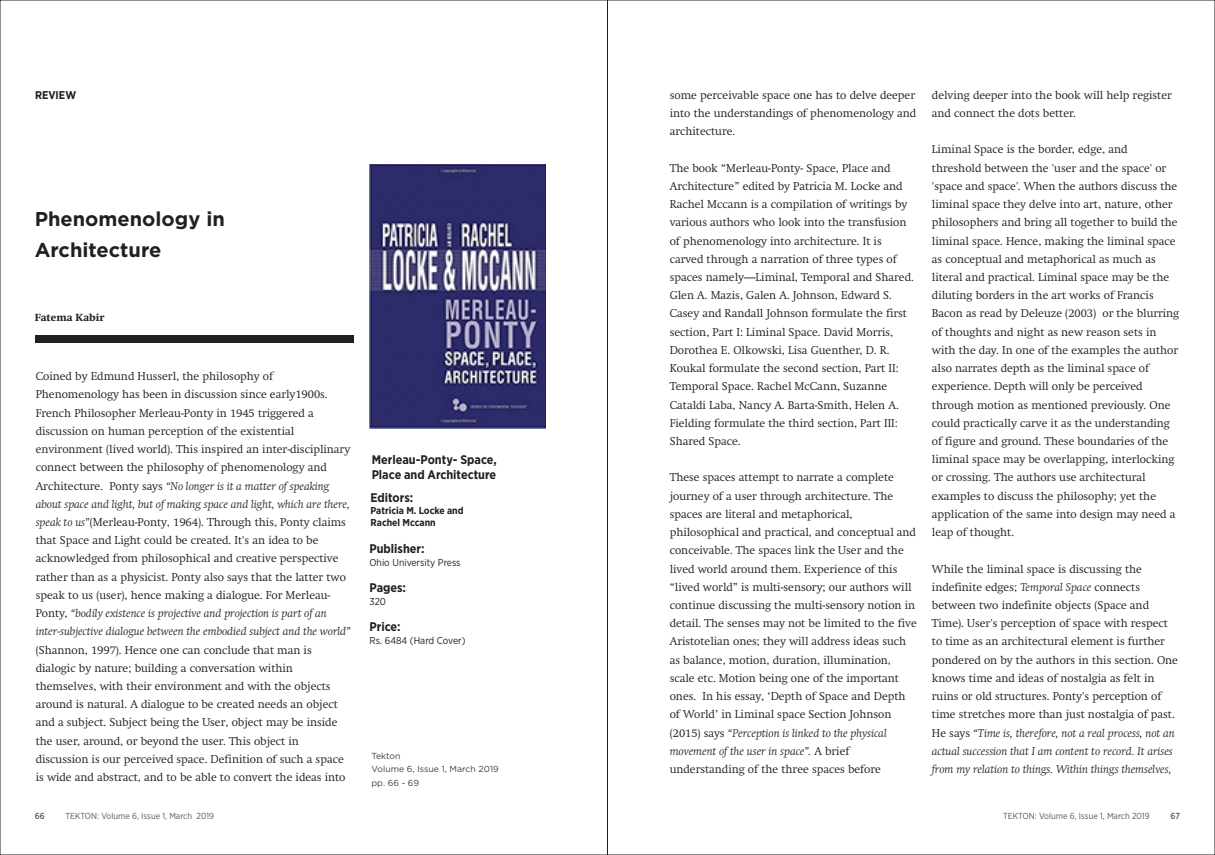
<style>
.page{position:relative;width:1215px;height:855px;background:#fff}
.page>*{position:absolute;margin:0;border:0;box-sizing:border-box;transform-origin:0 0}
.t1{font:700 20px/31.2px "Gotham";color:#231f20}
.t2{font:700 12.5px/15.5px "Gotham Narrow";color:#231f20}
.t3{font:300 11.25px/18.2px "Swift";color:#231f20}
.t4{font:700 11.25px "Gotham Narrow";color:#231f20}
.t5{font:10px "Gotham Narrow";color:#231f20}
.t6{font:700 10px/12px "Gotham Narrow";color:#231f20}
.t7{font:800 10px "Swift";color:#231f20}
.t8{font:8.75px "Gotham Narrow";color:#58595b}
.t9{font:8.75px/13.6px "Gotham";color:#404041}
.t10{font:500 8.75px "Gotham Narrow";color:#58595b}
.s1{font-style:italic}
</style>
<div class="page">
<div style="left:35px;top:336px;width:319px;height:7px;background:#231f20"></div>
<img style="left:370px;top:165px;width:176px;height:263px">
<p class="t4" style="left:35px;top:90px;width:43px">REVIEW</p>
<h1 class="t1" style="left:35px;top:204px;width:192px">Phenomenology in<br>Architecture</h1>
<p class="t7" style="left:35px;top:313px;width:71px">Fatema Kabir</p>
<p class="t3" style="left:36px;top:368px;width:317px">Coined by Edmund Husserl, the philosophy of Phenomenology has been in discussion since early1900s.<br>French Philosopher Merleau-Ponty in 1945 triggered a discussion on human perception of the existential environment (lived world). This inspired an inter-disciplinary connect between the philosophy of phenomenology and Architecture. Ponty says <span class="s1">“No longer is it a matter of speaking about space and light, but of making space and light, which are there, speak to us”</span>(Merleau-Ponty, 1964). Through this, Ponty claims that Space and Light could be created. It's an idea to be acknowledged from philosophical and creative perspective rather than as a physicist. Ponty also says that the latter two speak to us (user), hence making a dialogue. For Merleau-Ponty, <span class="s1">“bodily existence is projective and projection is part of an inter-subjective dialogue between the embodied subject and the world”</span></p>
<p class="t3" style="left:36px;top:642px;width:311px">(Shannon, 1997). Hence one can conclude that man is dialogic by nature; building a conversation within themselves, with their environment and with the objects around is natural. A dialogue to be created needs an object and a subject. Subject being the User, object may be inside the user, around, or beyond the user. This object in discussion is our perceived space. Definition of such a space is wide and abstract, and to be able to convert the ideas into</p>
<p class="t2" style="left:372px;top:452px;width:127px">Merleau-Ponty- Space,<br>Place and Architecture</p>
<p class="t2" style="left:371px;top:490px;width:44px">Editors:</p>
<p class="t6" style="left:371px;top:505px;width:95px">Patricia M. Locke and<br>Rachel Mccann</p>
<p class="t2" style="left:369px;top:542px;width:57px">Publisher:</p>
<p class="t5" style="left:369px;top:558px;width:93px">Ohio University Press</p>
<p class="t2" style="left:369px;top:581px;width:38px">Pages:</p>
<p class="t5" style="left:369px;top:597px;width:18px">320</p>
<p class="t2" style="left:369px;top:620px;width:33px">Price:</p>
<p class="t5" style="left:369px;top:636px;width:98px">Rs. 6484 (Hard Cover)</p>
<p class="t9" style="left:372px;top:749px;width:129px">Tekton<br>Volume 6, Issue 1, March 2019 pp. 66 - 69</p>
<p class="t3" style="left:670px;top:87px;width:248px;text-align:justify">some perceivable space one has to delve deeper into the understandings of phenomenology and architecture.</p>
<p class="t3" style="left:670px;top:160px;width:246px">The book “Merleau-Ponty- Space, Place and Architecture” edited by Patricia M. Locke and Rachel Mccann is a compilation of writings by various authors who look into the transfusion of phenomenology into architecture. It is carved through a narration of three types of spaces namely—Liminal, Temporal and Shared.<br>Glen A. Mazis, Galen A. Johnson, Edward S.<br>Casey and Randall Johnson formulate the first section, Part I: Liminal Space. David Morris, Dorothea E. Olkowski, Lisa Guenther, D. R.<br>Koukal formulate the second section, Part II:<br>Temporal Space. Rachel McCann, Suzanne Cataldi Laba, Nancy A. Barta-Smith, Helen A.<br>Fielding formulate the third section, Part III:<br>Shared Space.</p>
<p class="t3" style="left:670px;top:469px;width:249px">These spaces attempt to narrate a complete journey of a user through architecture. The spaces are literal and metaphorical, philosophical and practical, and conceptual and conceivable. The spaces link the User and the lived world around them. Experience of this “lived world” is multi-sensory; our authors will continue discussing the multi-sensory notion in detail. The senses may not be limited to the five Aristotelian ones; they will address ideas such as balance, motion, duration, illumination, scale etc. Motion being one of the important ones. In his essay, ‘Depth of Space and Depth of World’ in Liminal space Section Johnson (2015) says <span class="s1">“Perception is linked to the physical movement of the user in space”.</span> A brief understanding of the three spaces before</p>
<p class="t3" style="left:932px;top:87px;width:241px">delving deeper into the book will help register and connect the dots better.</p>
<p class="t3" style="left:932px;top:141px;width:249px">Liminal Space is the border, edge, and threshold between the 'user and the space' or 'space and space'. When the authors discuss the liminal space they delve into art, nature, other philosophers and bring all together to build the liminal space. Hence, making the liminal space as conceptual and metaphorical as much as literal and practical. Liminal space may be the diluting borders in the art works of Francis Bacon as read by Deleuze (2003) or the blurring of thoughts and night as new reason sets in with the day. In one of the examples the author also narrates depth as the liminal space of experience. Depth will only be perceived through motion as mentioned previously. One could practically carve it as the understanding of figure and ground. These boundaries of the liminal space may be overlapping, interlocking or crossing. The authors use architectural examples to discuss the philosophy; yet the application of the same into design may need a leap of thought.</p>
<p class="t3" style="left:932px;top:561px;width:248px">While the liminal space is discussing the indefinite edges; <span class="s1">Temporal Space</span> connects between two indefinite objects (Space and Time). User's perception of space with respect to time as an architectural element is further pondered on by the authors in this section. One knows time and ideas of nostalgia as felt in ruins or old structures. Ponty's perception of time stretches more than just nostalgia of past.<br>He says <span class="s1">“Time is, therefore, not a real process, not an actual succession that I am content to record. It arises from my relation to things. Within things themselves,</span></p>
<p class="t8" style="left:66px;top:812px;width:150px">TEKTON: Volume 6, Issue 1, March 2019</p>
<p class="t8" style="left:1003px;top:812px;width:148px">TEKTON: Volume 6, Issue 1, March 2019</p>
<p class="t10" style="left:35px;top:812px;width:12px">66</p>
<p class="t10" style="left:1171px;top:812px;width:11px">67</p>
</div>
